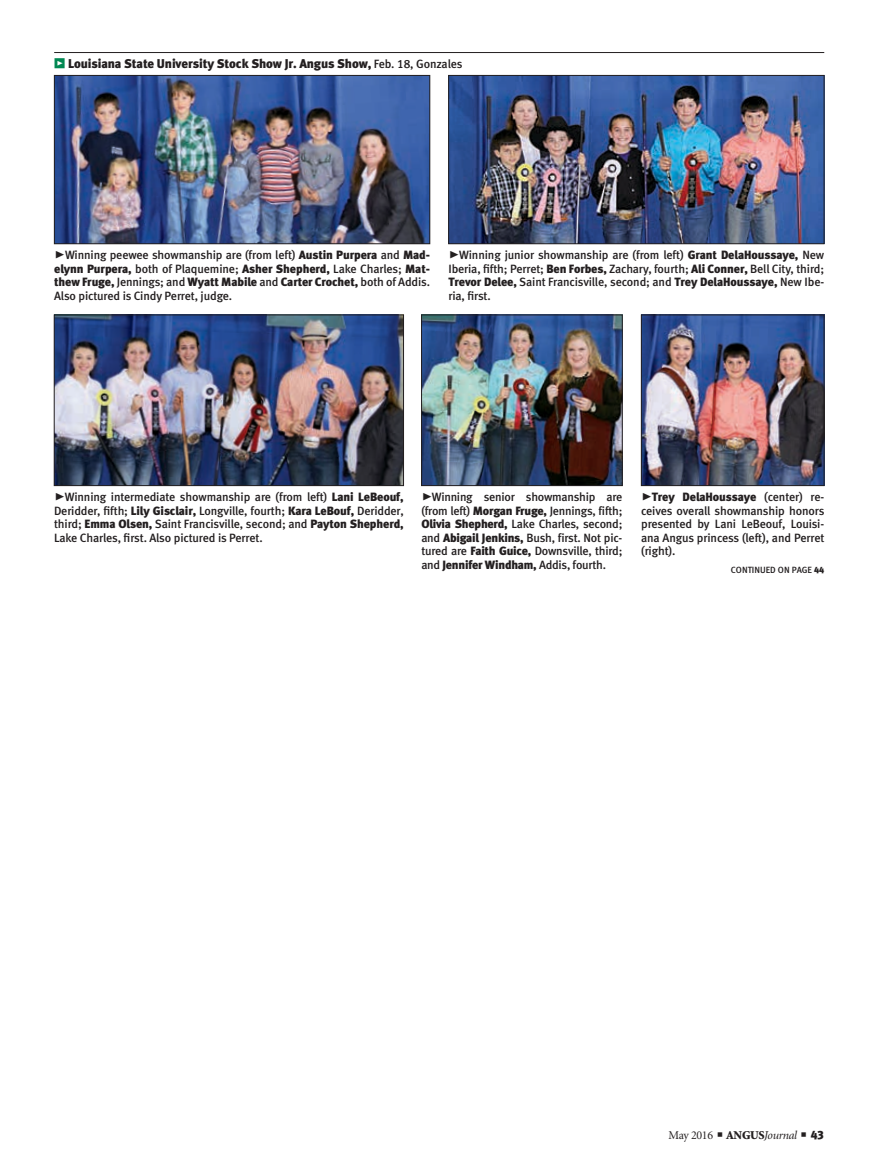
<style>
.page{position:relative;width:878px;height:1168px;background:#fff}
.page>*{position:absolute;margin:0;border:0;box-sizing:border-box;transform-origin:0 0}
.cutlines{font:12.75px "Meta Black LF";letter-spacing:-.01em;color:#231f20}
.cutlines-2{font:12px/13.5px "Meta Medium LF";letter-spacing:-.015em;color:#231f20;text-align:justify}
.t1{font:12px "Minion";letter-spacing:-.025em;color:#231f20}
.t2{font:9px "Meta Medium LF";color:#231f20}
.s1{font-family:"Meta Black Caps Expert";font-size:13.5px;color:#008852}
.s2{font-family:"Meta Medium LF";font-size:12px}
.s3{font-family:"Meta Black Caps Expert";font-size:21px}
.s4{font-family:"Meta Black LF"}
.s5{font-weight:900}
.s6{font-style:italic}
</style>
<div class="page">
<img style="left:56px;top:77px;width:372px;height:165px">
<div style="left:54px;top:75px;width:376px;height:169px;border:1px solid #231f20"></div>
<img style="left:56px;top:317px;width:346px;height:167px">
<div style="left:54px;top:315px;width:350px;height:171px;border:1px solid #231f20"></div>
<img style="left:643px;top:317px;width:179px;height:167px">
<div style="left:641px;top:315px;width:183px;height:171px;border:1px solid #231f20"></div>
<img style="left:423px;top:317px;width:197px;height:167px">
<div style="left:421px;top:315px;width:201px;height:171px;border:1px solid #231f20"></div>
<img style="left:450px;top:77px;width:372px;height:165px">
<div style="left:448px;top:75px;width:376px;height:169px;border:1px solid #231f20"></div>
<hr style="left:54px;top:52px;width:770px;height:1px;background:#231f20">
<p class="cutlines" style="left:54px;top:56px;width:410px"><span class="s1">z</span> Louisiana State University Stock Show Jr. Angus Show, <span class="s2">Feb. 18, Gonzales</span></p>
<p class="cutlines-2" style="left:54px;top:248px;width:377px"><span class="s3">@</span>Winning peewee showmanship are (from left) <span class="s4">Austin Purpera</span> and <span class="s4">Mad&shy;elynn Purpera,</span> both of Plaquemine; <span class="s4">Asher Shepherd,</span> Lake Charles; <span class="s4">Mat&shy;thew Fruge,</span> Jennings; and <span class="s4">Wyatt Mabile</span> and <span class="s4">Carter Crochet,</span> both of Addis.<br>Also pictured is Cindy Perret, judge.</p>
<p class="cutlines-2" style="left:448px;top:248px;width:377px"><span class="s3">@</span>Winning junior showmanship are (from left) <span class="s4">Grant DelaHoussaye,</span> New Iberia, fifth; Perret; <span class="s4">Ben Forbes,</span> Zachary, fourth; <span class="s4">Ali Conner,</span> Bell City, third; <span class="s4">Trevor Delee,</span> Saint Francisville, second; and <span class="s4">Trey DelaHoussaye,</span> New Ibe&shy;ria, first.</p>
<p class="cutlines-2" style="left:54px;top:490px;width:351px"><span class="s3">@</span>Winning intermediate showmanship are (from left) <span class="s4">Lani LeBeouf, </span>Deridder, fifth; <span class="s4">Lily Gisclair,</span> Longville, fourth; <span class="s4">Kara LeBouf,</span> Deridder, third; <span class="s4">Emma Olsen,</span> Saint Francisville, second; and <span class="s4">Payton Shepherd, </span>Lake Charles, first. Also pictured is Perret.</p>
<p class="cutlines-2" style="left:641px;top:490px;width:185px"><span class="s3">@</span><span class="s4">Trey DelaHoussaye</span> (center) re&shy;ceives overall showmanship honors presented by Lani LeBeouf, Louisi&shy;ana Angus princess (left), and Perret (right).</p>
<p class="cutlines-2" style="left:421px;top:490px;width:203px"><span class="s3">@</span>Winning senior showmanship are (from left) <span class="s4">Morgan Fruge,</span> Jennings, fifth; <span class="s4">Olivia Shepherd,</span> Lake Charles, second; and <span class="s4">Abigail Jenkins,</span> Bush, first. Not pic&shy;tured are <span class="s4">Faith Guice,</span> Downsville, third; and <span class="s4">Jennifer Windham,</span> Addis, fourth.</p>
<p class="t2" style="left:730px;top:565px;width:95px">CONTINUED ON PAGE <span class="s4">44</span></p>
<p class="t1" style="left:668px;top:1129px;width:157px">May 2016 ■ <span class="s5">ANGUS</span><span class="s6">Journal</span> ■ <span class="s4">43</span></p>
</div>
